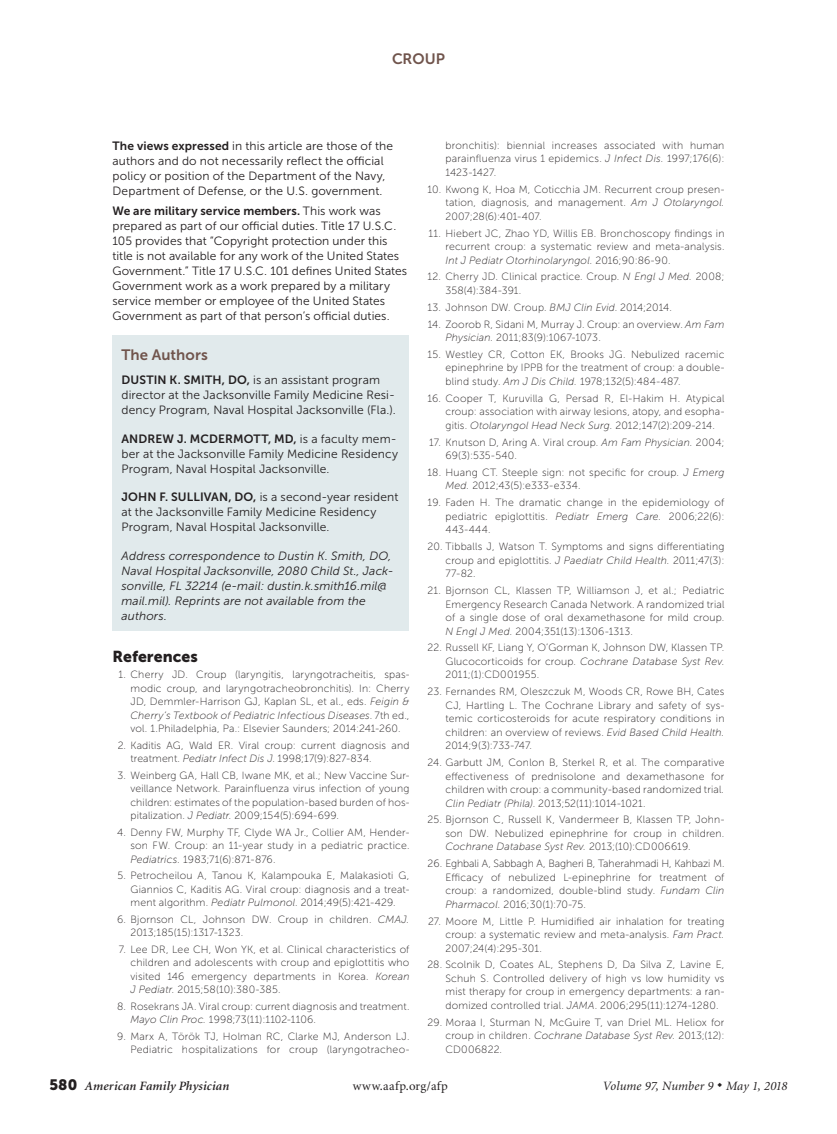
<style>
.page{position:relative;width:837px;height:1134px;background:#fff}
.page>*{position:absolute;margin:0;border:0;box-sizing:border-box;transform-origin:0 0}
.refs_head{font:15.75px "Museo Sans 900";letter-spacing:.005em;color:#231f20}
.auth_info_head{font:15px "Museo Sans 700";letter-spacing:.005em;color:#70544c}
.t1{font:italic 600 12.75px "Minion";letter-spacing:.015em;color:#231f20}
.t2{font:italic 12.75px "Minion";letter-spacing:.01em;color:#231f20}
.t3{font:12.75px "Minion";letter-spacing:.03em;color:#231f20}
.blurb{font:12px/15px "Museo Sans 300";letter-spacing:.005em;color:#231f20}
.auth_info{font:12px/15px "Museo Sans 300";letter-spacing:.01em;color:#231f20}
.auth_info-2{font:italic 12px/15px "Museo Sans 300";letter-spacing:.01em;color:#231f20}
.refs{font:10.5px/13.5px "Museo Sans 100";letter-spacing:.015em;color:#231f20;text-align:justify}
.s1{font-family:"Museo Sans 700"}
.s2{font-style:italic}
.s3{font-family:"Museo Sans 900";font-weight:400;font-style:normal;font-size:15px}
</style>
<div class="page">
<div style="left:112px;top:335px;width:298px;height:42px;background:#e1eaec"></div>
<div style="left:112px;top:366px;width:298px;height:60px;background:#e1eaec"></div>
<div style="left:112px;top:424px;width:298px;height:60px;background:#e1eaec"></div>
<div style="left:112px;top:483px;width:298px;height:60px;background:#e1eaec"></div>
<div style="left:112px;top:542px;width:298px;height:90px;background:#e1eaec"></div>
<h2 class="auth_info_head" style="left:392px;top:50px;width:54px">CROUP</h2>
<p class="blurb" style="left:112px;top:138px;width:282px"><span class="s1">The views expressed</span> in this article are those of the authors and do not necessarily reflect the official policy or position of the Department of the Navy, Department of Defense, or the U.S. government.</p>
<p class="blurb" style="left:112px;top:203px;width:296px"><span class="s1">We are military service members.</span> This work was prepared as part of our official duties. Title 17 U.S.C.<br>105 provides that “Copyright protection under this title is not available for any work of the United States Government.” Title 17 U.S.C. 101 defines United States Government work as a work prepared by a military service member or employee of the United States Government as part of that person’s official duties.</p>
<p class="auth_info_head" style="left:122px;top:346px;width:88px">The Authors</p>
<p class="auth_info" style="left:122px;top:372px;width:276px"><span class="s1">DUSTIN K. SMITH, DO,</span> is an assistant program director at the Jacksonville Family Medicine Resi&shy;dency Program, Naval Hospital Jacksonville (Fla.).</p>
<p class="auth_info" style="left:122px;top:431px;width:278px;text-align:justify"><span class="s1">ANDREW J. MCDERMOTT, MD,</span> is a faculty mem&shy;ber at the Jacksonville Family Medicine Residency Program, Naval Hospital Jacksonville.</p>
<p class="auth_info" style="left:122px;top:489px;width:278px"><span class="s1">JOHN F. SULLIVAN, DO,</span> is a second-year resident at the Jacksonville Family Medicine Residency<br>Program, Naval Hospital Jacksonville.</p>
<p class="auth_info-2" style="left:122px;top:548px;width:274px">Address correspondence to Dustin K. Smith, DO, Naval Hospital Jacksonville, 2080 Child St., Jack&shy;sonville, FL 32214 (e-mail: dustin.k.smith16.mil@ mail.mil). Reprints are not available from the authors.</p>
<p class="refs_head" style="left:112px;top:647px;width:87px">References</p>
<p class="refs" style="left:130px;top:668px;width:281px;text-indent:-12px">1. Cherry JD. Croup (laryngitis, laryngotracheitis, spas&shy;modic croup, and laryngotracheobronchitis). In: Cherry JD, Demmler-Harrison GJ, Kaplan SL, et al., eds. <span class="s2">Feigin &amp; Cherry’s Textbook of Pediatric Infectious Diseases</span>. 7th ed., vol. 1.Philadelphia, Pa.: Elsevier Saunders; 2014:241-260.</p>
<p class="refs" style="left:130px;top:738px;width:280px;text-indent:-13px">2. Kaditis AG, Wald ER. Viral croup: current diagnosis and treatment. <span class="s2">Pediatr Infect Dis J</span>. 1998;17(9):827-834.</p>
<p class="refs" style="left:130px;top:768px;width:281px;text-indent:-13px">3. Weinberg GA, Hall CB, Iwane MK, et al.; New Vaccine Sur&shy;veillance Network. Parainfluenza virus infection of young children: estimates of the population-based burden of hos&shy;pitalization. <span class="s2">J Pediatr.</span> 2009;154(5):694-699.</p>
<p class="refs" style="left:130px;top:825px;width:281px;text-indent:-13px">4. Denny FW, Murphy TF, Clyde WA Jr., Collier AM, Hender&shy;son FW. Croup: an 11-year study in a pediatric practice.<br><span class="s2">Pediatrics.</span> 1983;71(6):871-876.</p>
<p class="refs" style="left:130px;top:869px;width:281px;text-indent:-13px">5. Petrocheilou A, Tanou K, Kalampouka E, Malakasioti G, Giannios C, Kaditis AG. Viral croup: diagnosis and a treat&shy;ment algorithm. <span class="s2">Pediatr Pulmonol</span>. 2014;49(5):421-429.</p>
<p class="refs" style="left:130px;top:912px;width:281px;text-indent:-13px">6. Bjornson CL, Johnson DW. Croup in children. <span class="s2">CMAJ.<br></span>2013;185(15):1317-1323.</p>
<p class="refs" style="left:130px;top:942px;width:281px;text-indent:-12px">7. Lee DR, Lee CH, Won YK, et al. Clinical characteristics of children and adolescents with croup and epiglottitis who visited 146 emergency departments in Korea. <span class="s2">Korean J Pediatr.</span> 2015;58(10):380-385.</p>
<p class="refs" style="left:130px;top:999px;width:280px;text-indent:-13px">8. Rosekrans JA. Viral croup: current diagnosis and treatment.<br><span class="s2">Mayo Clin Proc.</span> 1998;73(11):1102-1106.</p>
<p class="refs" style="left:117px;top:1029px;width:294px;text-align:right">9. Marx A, Török TJ, Holman RC, Clarke MJ, Anderson LJ.<br>Pediatric hospitalizations for croup (laryngotracheo-</p>
<p class="refs" style="left:446px;top:139px;width:281px">bronchitis): biennial increases associated with human parainfluenza virus 1 epidemics. <span class="s2">J Infect Dis.</span> 1997;176(6):<br>1423-1427.</p>
<p class="refs" style="left:446px;top:182px;width:281px;text-indent:-18px">10. Kwong K, Hoa M, Coticchia JM. Recurrent croup presen&shy;tation, diagnosis, and management. <span class="s2">Am J Otolaryngol.<br></span>2007;28(6):401-407.</p>
<p class="refs" style="left:446px;top:226px;width:281px;text-indent:-17px">11. Hiebert JC, Zhao YD, Willis EB. Bronchoscopy findings in recurrent croup: a systematic review and meta-analysis.<br><span class="s2">Int J Pediatr Otorhinolaryngol.</span> 2016;90:86-90.</p>
<p class="refs" style="left:446px;top:270px;width:281px;text-indent:-18px">12. Cherry JD. Clinical practice. Croup. <span class="s2">N Engl J Med.</span> 2008;<br>358(4):384-391.</p>
<p class="refs" style="left:428px;top:301px;width:246px">13. Johnson DW. Croup. <span class="s2">BMJ Clin Evid</span>. 2014;2014.</p>
<p class="refs" style="left:446px;top:317px;width:281px;text-indent:-18px">14. Zoorob R, Sidani M, Murray J. Croup: an overview. <span class="s2">Am Fam<br>Physician.</span> 2011;83(9):1067-1073.</p>
<p class="refs" style="left:446px;top:348px;width:281px;text-indent:-18px">15. Westley CR, Cotton EK, Brooks JG. Nebulized racemic epinephrine by IPPB for the treatment of croup: a double&shy;blind study. <span class="s2">Am J Dis Child.</span> 1978;132(5):484-487.</p>
<p class="refs" style="left:446px;top:392px;width:281px;text-indent:-18px">16. Cooper T, Kuruvilla G, Persad R, El-Hakim H. Atypical croup: association with airway lesions, atopy, and esopha&shy;gitis. <span class="s2">Otolaryngol Head Neck Surg.</span> 2012;147(2):209-214.</p>
<p class="refs" style="left:446px;top:435px;width:281px;text-indent:-16px">17. Knutson D, Aring A. Viral croup. <span class="s2">Am Fam Physician.</span> 2004;<br>69(3):535-540.</p>
<p class="refs" style="left:446px;top:466px;width:281px;text-indent:-18px">18. Huang CT. Steeple sign: not specific for croup. <span class="s2">J Emerg<br>Med.</span> 2012;43(5):e333-e334.</p>
<p class="refs" style="left:446px;top:496px;width:280px;text-indent:-18px">19. Faden H. The dramatic change in the epidemiology of pediatric epiglottitis. <span class="s2">Pediatr Emerg Care.</span> 2006;22(6):<br>443-444.</p>
<p class="refs" style="left:446px;top:540px;width:281px;text-indent:-18px">20. Tibballs J, Watson T. Symptoms and signs differentiating croup and epiglottitis. <span class="s2">J Paediatr Child Health.</span> 2011;47(3):<br>77-82.</p>
<p class="refs" style="left:446px;top:584px;width:281px;text-indent:-18px">21. Bjornson CL, Klassen TP, Williamson J, et al.; Pediatric Emergency Research Canada Network. A randomized trial of a single dose of oral dexamethasone for mild croup.<br><span class="s2">N Engl J Med.</span> 2004;351(13):1306-1313.</p>
<p class="refs" style="left:446px;top:641px;width:281px;text-indent:-18px">22. Russell KF, Liang Y, O’Gorman K, Johnson DW, Klassen TP.<br>Glucocorticoids for croup. <span class="s2">Cochrane Database Syst Rev.<br></span>2011;(1):CD001955.</p>
<p class="refs" style="left:446px;top:685px;width:281px;text-indent:-18px">23. Fernandes RM, Oleszczuk M, Woods CR, Rowe BH, Cates CJ, Hartling L. The Cochrane Library and safety of sys&shy;temic corticosteroids for acute respiratory conditions in children: an overview of reviews. <span class="s2">Evid Based Child Health.<br></span>2014;9(3):733-747.</p>
<p class="refs" style="left:446px;top:756px;width:280px;text-indent:-18px">24. Garbutt JM, Conlon B, Sterkel R, et al. The comparative effectiveness of prednisolone and dexamethasone for children with croup: a community-based randomized trial<span class="s2">.<br>Clin Pediatr (Phila)</span>. 2013;52(11):1014-1021.</p>
<p class="refs" style="left:446px;top:813px;width:281px;text-indent:-18px">25. Bjornson C, Russell K, Vandermeer B, Klassen TP, John&shy;son DW. Nebulized epinephrine for croup in children.<br><span class="s2">Cochrane Database Syst Rev.</span> 2013;(10):CD006619.</p>
<p class="refs" style="left:446px;top:857px;width:281px;text-indent:-18px">26. Eghbali A, Sabbagh A, Bagheri B, Taherahmadi H, Kahbazi M.<br>Efficacy of nebulized L-epinephrine for treatment of croup: a randomized, double-blind study. <span class="s2">Fundam Clin Pharmacol.</span> 2016;30(1):70-75.</p>
<p class="refs" style="left:446px;top:914px;width:281px;text-indent:-17px">27. Moore M, Little P. Humidified air inhalation for treating croup: a systematic review and meta-analysis. <span class="s2">Fam Pract.<br></span>2007;24(4):295-301.</p>
<p class="refs" style="left:446px;top:958px;width:281px;text-indent:-18px">28. Scolnik D, Coates AL, Stephens D, Da Silva Z, Lavine E, Schuh S. Controlled delivery of high vs low humidity vs mist therapy for croup in emergency departments: a ran&shy;domized controlled trial. <span class="s2">JAMA</span>. 2006;295(11):1274-1280.</p>
<p class="refs" style="left:446px;top:1016px;width:280px;text-indent:-18px">29. Moraa I, Sturman N, McGuire T, van Driel ML. Heliox for croup in children. <span class="s2">Cochrane Database Syst Rev.</span> 2013;(12):<br>CD006822.</p>
<p class="t1" style="left:50px;top:1080px;width:181px"><span class="s3">580</span> American Family Physician</p>
<p class="t3" style="left:353px;top:1080px;width:97px">www.aafp.org/afp</p>
<p class="t2" style="left:603px;top:1080px;width:186px">Volume 97, Number 9 ◆ May 1, 2018</p>
</div>
